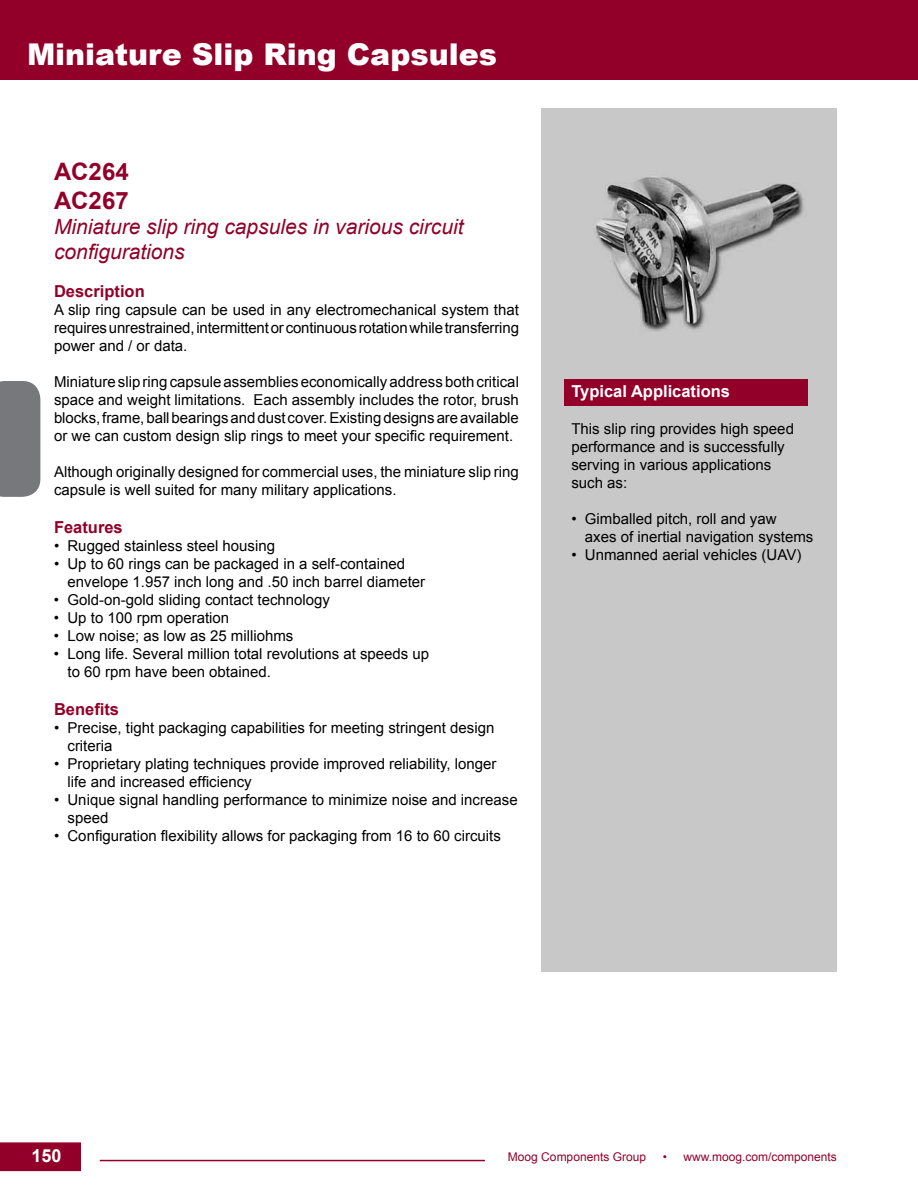
<style>
.page{position:relative;width:918px;height:1188px;background:#fff}
.page>*{position:absolute;margin:0;border:0;box-sizing:border-box;transform-origin:0 0}
.t1{font:900 30px "Arial";color:#fff}
.t2{font:700 24px/28.8px "Arial";color:#920029}
.t3{font:italic 21px/25.2px "Arial";color:#920029}
.t4{font:700 18px "Arial";color:#fff}
.t5{font:700 16.5px "Arial";color:#920029}
.t6{font:700 16.5px "Arial";color:#fff}
.t7{font:15px/18px "Arial";color:#000}
.t8{font:12px "Arial";color:#920029}
</style>
<div class="page">
<div style="left:0;top:1142px;width:81px;height:29px;background:#920029"></div>
<hr style="left:100px;top:1160px;width:385px;height:1px;background:#920029">
<div style="left:0;top:0;width:918px;height:79px;background:#920029"></div>
<div style="left:0;top:381px;width:40px;height:116px;background:#77787b"></div>
<div style="left:541px;top:108px;width:296px;height:864px;background:#c8c8c8"></div>
<div style="left:564px;top:379px;width:243px;height:27px;background:#920029"></div>
<h1 class="t1" style="left:27px;top:32px;width:472px">Miniature Slip Ring Capsules</h1>
<h2 class="t2" style="left:54px;top:158px;width:76px">AC264<br>AC267</h2>
<h3 class="t3" style="left:54px;top:215px;width:411px">Miniature slip ring capsules in various circuit configurations</h3>
<p class="t5" style="left:54px;top:280px;width:92px">Description</p>
<p class="t7" style="left:54px;top:301px;width:467px;text-align:justify">A slip ring capsule can be used in any electromechanical system that requires unrestrained, intermittent or continuous rotation while transferring power and / or data.</p>
<p class="t7" style="left:54px;top:373px;width:466px;text-align:justify">Miniature slip ring capsule assemblies economically address both critical space and weight limitations. Each assembly includes the rotor, brush blocks, frame, ball bearings and dust cover. Existing designs are available or we can custom design slip rings to meet your specific requirement.</p>
<p class="t7" style="left:54px;top:463px;width:466px">Although originally designed for commercial uses, the miniature slip ring capsule is well suited for many military applications.</p>
<p class="t5" style="left:54px;top:516px;width:70px">Features</p>
<p class="t7" style="left:54px;top:537px;width:223px">• Rugged stainless steel housing</p>
<p class="t7" style="left:67px;top:555px;width:359px;text-indent:-13px">• Up to 60 rings can be packaged in a self-contained envelope 1.957 inch long and .50 inch barrel diameter</p>
<p class="t7" style="left:54px;top:591px;width:278px">• Gold-on-gold sliding contact technology</p>
<p class="t7" style="left:54px;top:609px;width:177px">• Up to 100 rpm operation</p>
<p class="t7" style="left:54px;top:627px;width:241px">• Low noise; as low as 25 milliohms</p>
<p class="t7" style="left:67px;top:645px;width:363px;text-indent:-14px">• Long life. Several million total revolutions at speeds up to 60 rpm have been obtained.</p>
<p class="t5" style="left:54px;top:698px;width:67px">Benefits</p>
<p class="t7" style="left:68px;top:719px;width:428px;text-indent:-14px">• Precise, tight packaging capabilities for meeting stringent design criteria</p>
<p class="t7" style="left:68px;top:755px;width:431px;text-indent:-14px">• Proprietary plating techniques provide improved reliability, longer life and increased efficiency</p>
<p class="t7" style="left:68px;top:791px;width:452px;text-indent:-14px">• Unique signal handling performance to minimize noise and increase speed</p>
<p class="t7" style="left:54px;top:827px;width:448px">• Configuration flexibility allows for packaging from 16 to 60 circuits</p>
<p class="t6" style="left:571px;top:380px;width:160px">Typical Applications</p>
<p class="t7" style="left:571px;top:420px;width:224px">This slip ring provides high speed performance and is successfully serving in various applications such as:</p>
<p class="t7" style="left:585px;top:510px;width:230px;text-indent:-14px">• Gimballed pitch, roll and yaw<br>axes of inertial navigation systems</p>
<p class="t7" style="left:571px;top:546px;width:231px">• Unmanned aerial vehicles (UAV)</p>
<p class="t4" style="left:31px;top:1143px;width:32px">150</p>
<p class="t8" style="left:508px;top:1148px;width:140px">Moog Components Group</p>
<p class="t8" style="left:663px;top:1148px;width:176px">• www.moog.com/components</p>
</div>
